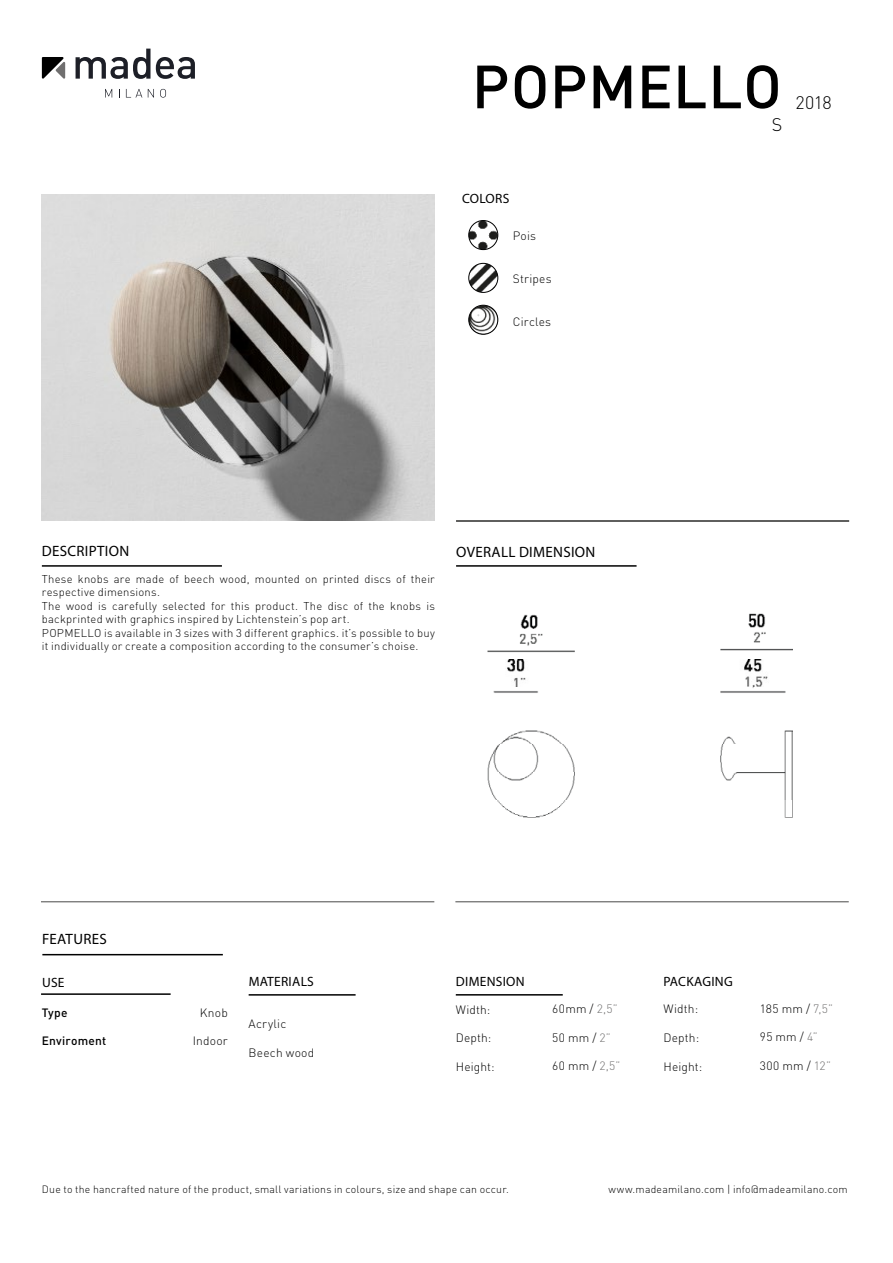
<style>
.page{position:relative;width:893px;height:1263px;background:#fff}
.page>*{position:absolute;margin:0;border:0;box-sizing:border-box;transform-origin:0 0}
.t1{font:500 60px "DIN Pro";letter-spacing:.01em;color:#000}
.t2{font:300 18px "DIN Pro";color:#000}
.t3{font:15px "Myriad Pro";letter-spacing:.02em;color:#000}
.t4{font:13.5px "Myriad Pro";letter-spacing:.02em;color:#000}
.t5{font:300 12px "DIN Pro";letter-spacing:.015em;color:#000}
.t6{font:500 12px "DIN Pro";letter-spacing:.015em;color:#000}
.t7{font:300 11.25px/13.5px "DIN Pro";letter-spacing:.02em;color:#000}
.t8{font:300 10.5px "DIN Pro";letter-spacing:.02em;color:#000}
.s1{color:#706f6f}
</style>
<div class="page">
<img style="left:42px;top:194px;width:393px;height:326px">
<svg style="left:76px;top:49px;width:119px;height:30px"></svg>
<svg style="left:105px;top:89px;width:7px;height:9px"></svg>
<svg style="left:126px;top:89px;width:16px;height:9px"></svg>
<svg style="left:148px;top:89px;width:6px;height:9px"></svg>
<svg style="left:160px;top:89px;width:6px;height:9px"></svg>
<svg style="left:42px;top:57px;width:23px;height:22px"></svg>
<img style="left:469px;top:263px;width:29px;height:29px;border-radius:15px">
<div style="left:469px;top:263px;width:29px;height:30px;border:1px solid #000;border-radius:50%"></div>
<img style="left:469px;top:221px;width:29px;height:29px;border-radius:15px">
<div style="left:469px;top:220px;width:29px;height:30px;border:1px solid #000;border-radius:50%"></div>
<img style="left:469px;top:305px;width:29px;height:29px;border-radius:15px">
<div style="left:469px;top:305px;width:29px;height:29px;border:1px solid #000;border-radius:50%"></div>
<img style="left:488px;top:613px;width:304px;height:204px">
<hr style="left:456px;top:521px;width:393px;height:1px;background:#4a4a49">
<hr style="left:42px;top:565px;width:180px;height:2px;background:#000">
<hr style="left:455px;top:901px;width:394px;height:1px;background:#4a4a49">
<hr style="left:41px;top:901px;width:393px;height:1px;background:#4a4a49">
<hr style="left:456px;top:994px;width:107px;height:1px;background:#000">
<hr style="left:249px;top:994px;width:107px;height:2px;background:#000">
<hr style="left:42px;top:954px;width:181px;height:1px;background:#000">
<hr style="left:41px;top:993px;width:130px;height:2px;background:#000">
<hr style="left:456px;top:565px;width:181px;height:2px;background:#000">
<h1 class="t1" style="left:472px;top:38px;width:312px">POPMELLO</h1>
<h2 class="t2" style="left:772px;top:111px;width:12px">S</h2>
<h2 class="t2" style="left:795px;top:89px;width:38px">2018</h2>
<p class="t4" style="left:462px;top:190px;width:49px">COLORS</p>
<p class="t5" style="left:513px;top:226px;width:25px">Pois</p>
<p class="t5" style="left:513px;top:270px;width:40px">Stripes</p>
<p class="t5" style="left:513px;top:312px;width:40px">Circles</p>
<h3 class="t3" style="left:42px;top:542px;width:89px">DESCRIPTION</h3>
<p class="t7" style="left:42px;top:571px;width:395px">These knobs are made of beech wood, mounted on printed discs of their respective dimensions.<br>The wood is carefully selected for this product. The disc of the knobs is backprinted with graphics inspired by Lichtenstein’s pop art.<br>POPMELLO is available in 3 sizes with 3 different graphics. it’s possible to buy it individually or create a composition according to the consumer’s choise.</p>
<h3 class="t3" style="left:456px;top:543px;width:141px">OVERALL DIMENSION</h3>
<h3 class="t3" style="left:42px;top:930px;width:66px">FEATURES</h3>
<p class="t4" style="left:42px;top:974px;width:24px">USE</p>
<p class="t6" style="left:42px;top:1002px;width:27px">Type</p>
<p class="t6" style="left:42px;top:1031px;width:66px">Enviroment</p>
<p class="t5" style="left:200px;top:1003px;width:30px">Knob</p>
<p class="t5" style="left:193px;top:1032px;width:36px">Indoor</p>
<p class="t4" style="left:249px;top:973px;width:67px">MATERIALS</p>
<p class="t5" style="left:249px;top:1014px;width:39px">Acrylic</p>
<p class="t5" style="left:249px;top:1043px;width:67px">Beech wood</p>
<p class="t4" style="left:456px;top:973px;width:70px">DIMENSION</p>
<p class="t5" style="left:456px;top:1000px;width:36px">Width:</p>
<p class="t5" style="left:456px;top:1029px;width:37px">Depth:</p>
<p class="t5" style="left:456px;top:1057px;width:40px">Height:</p>
<p class="t5" style="left:552px;top:999px;width:67px">60mm / <span class="s1">2,5”</span></p>
<p class="t5" style="left:552px;top:1028px;width:60px">50 mm / <span class="s1">2”</span></p>
<p class="t5" style="left:552px;top:1057px;width:70px">60 mm / <span class="s1">2,5”</span></p>
<p class="t4" style="left:664px;top:973px;width:71px">PACKAGING</p>
<p class="t5" style="left:663px;top:1000px;width:36px">Width:</p>
<p class="t5" style="left:663px;top:1028px;width:37px">Depth:</p>
<p class="t5" style="left:663px;top:1057px;width:40px">Height:</p>
<p class="t5" style="left:760px;top:999px;width:75px">185 mm / <span class="s1">7,5”</span></p>
<p class="t5" style="left:760px;top:1028px;width:59px">95 mm / <span class="s1">4”</span></p>
<p class="t5" style="left:760px;top:1056px;width:73px">300 mm / <span class="s1">12”</span></p>
<p class="t8" style="left:42px;top:1181px;width:468px">Due to the hancrafted nature of the product, small variations in colours, size and shape can occur.</p>
<p class="t8" style="left:608px;top:1181px;width:241px">www.madeamilano.com | info@madeamilano.com</p>
</div>
